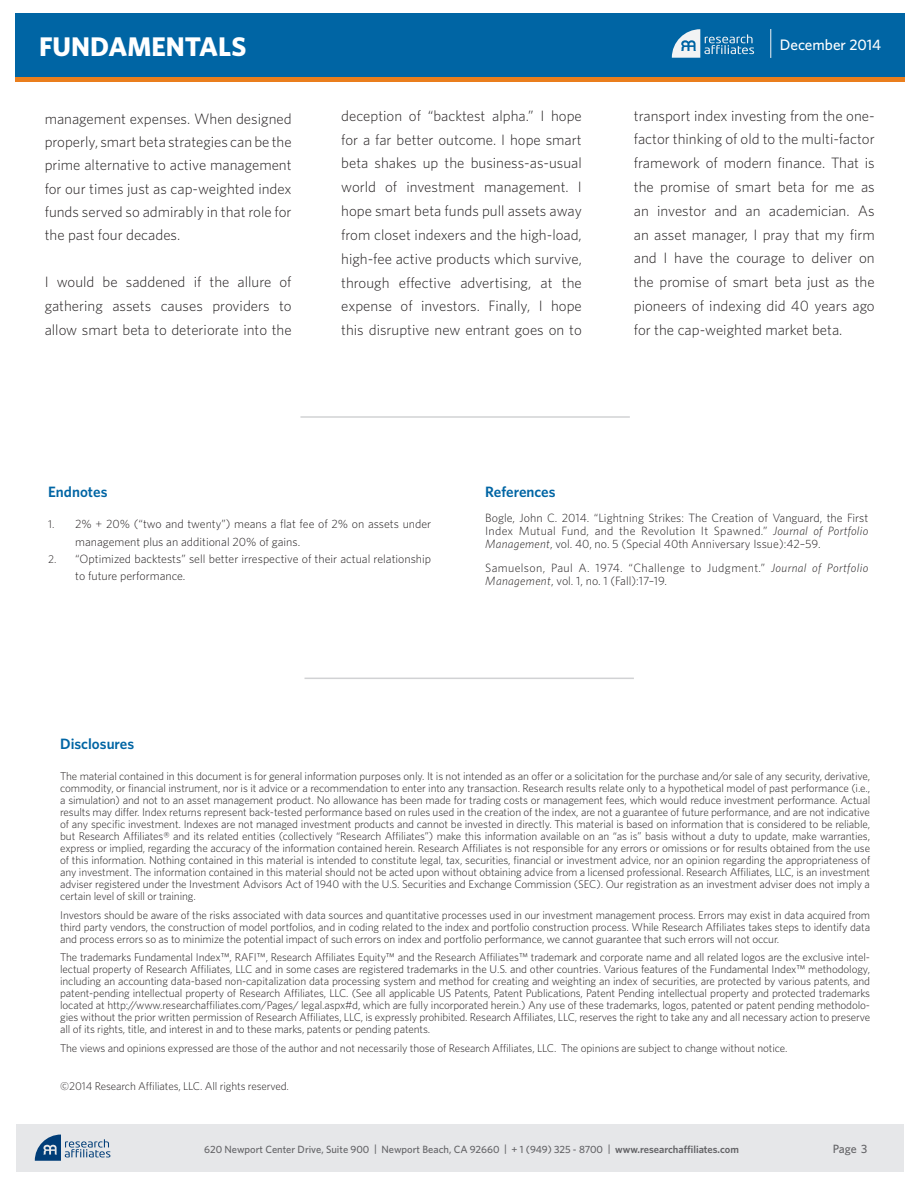
<style>
.page{position:relative;width:918px;height:1188px;background:#fff}
.page>*{position:absolute;margin:0;border:0;box-sizing:border-box;transform-origin:0 0}
.t1{font:700 27px "Whitney";color:#fff}
.t2{font:500 15.15px "Whitney";color:#fff}
.t3{font:300 15px/23.9px "Whitney";color:#231f20;text-align:justify}
.t4{font:600 15px "Whitney";color:#0065a4}
.t5{font:300 12px/17.2px "Whitney";color:#231f20}
.t6{font:300 12px/12.8px "Whitney";letter-spacing:.03em;color:#231f20}
.t7{font:500 12px "Whitney";color:#636366}
.t8{font:300 11.25px/12px "Whitney";letter-spacing:-.01em;color:#231f20;text-align:justify}
.t9{font:500 10.5px "Whitney";color:#636366}
.s1{font-size:11.25px}
.s2{font-style:italic}
.s3{font-weight:600}
</style>
<div class="page">
<div style="left:16px;top:14px;width:889px;height:63px;background:#0065a4"></div>
<div style="left:16px;top:77px;width:889px;height:5px;background:#ea7e1d"></div>
<svg style="left:672px;top:29px;width:82px;height:29px"></svg>
<svg style="left:771px;top:29px;width:1px;height:29px"></svg>
<div style="left:16px;top:1124px;width:888px;height:48px;background:#e6e7e9"></div>
<svg style="left:35px;top:1135px;width:75px;height:26px"></svg>
<hr style="left:300px;top:416px;width:330px;height:2px;background:#d1d2d4">
<hr style="left:305px;top:678px;width:329px;height:1px;background:#d1d2d4">
<h1 class="t1" style="left:39px;top:28px;width:209px">FUNDAMENTALS</h1>
<p class="t3" style="left:45px;top:107px;width:248px;line-height:23.2px">management expenses. When designed properly, smart beta strategies can be the prime alternative to active management for our times just as cap-weighted index funds served so admirably in that role for the past four decades.</p>
<p class="t3" style="left:45px;top:270px;width:248px">I would be saddened if the allure of gathering assets causes providers to allow smart beta to deteriorate into the</p>
<h2 class="t2" style="left:780px;top:35px;width:103px">December 2014</h2>
<p class="t3" style="left:341px;top:103px;width:242px">deception of “backtest alpha.” I hope for a far better outcome. I hope smart beta shakes up the business-as-usual world of investment management. I hope smart beta funds pull assets away from closet indexers and the high-load, high-fee active products which survive, through effective advertising, at the expense of investors. Finally, I hope this disruptive new entrant goes on to</p>
<p class="t3" style="left:634px;top:103px;width:242px">transport index investing from the one&shy;factor thinking of old to the multi-factor framework of modern finance. That is the promise of smart beta for me as an investor and an academician. As an asset manager, I pray that my firm and I have the courage to deliver on the promise of smart beta just as the pioneers of indexing did 40 years ago for the cap-weighted market beta.</p>
<p class="t4" style="left:48px;top:482px;width:61px">Endnotes</p>
<p class="t5" style="left:75px;top:515px;width:358px;text-indent:-27px"><span class="s1">1.</span> 2% + 20% (“two and twenty”) means a flat fee of 2% on assets under management plus an additional 20% of gains.</p>
<p class="t5" style="left:75px;top:550px;width:358px;text-indent:-27px"><span class="s1">2.</span> “Optimized backtests” sell better irrespective of their actual relationship to future performance.</p>
<p class="t4" style="left:485px;top:482px;width:72px">References</p>
<p class="t5" style="left:485px;top:511px;width:385px;line-height:12.8px;text-align:justify">Bogle, John C. 2014. “Lightning Strikes: The Creation of Vanguard, the First Index Mutual Fund, and the Revolution It Spawned.” <span class="s2">Journal of Portfolio Management</span>, vol. 40, no. 5 (Special 40th Anniversary Issue):42–59.</p>
<p class="t6" style="left:485px;top:561px;width:385px">Samuelson, Paul A. 1974. “Challenge to Judgment.” <span class="s2">Journal of Portfolio<br>Management</span>, vol. 1, no. 1 (Fall):17–19.</p>
<p class="t4" style="left:60px;top:734px;width:76px">Disclosures</p>
<p class="t8" style="left:60px;top:770px;width:812px">The material contained in this document is for general information purposes only. It is not intended as an offer or a solicitation for the purchase and/or sale of any security, derivative, commodity, or financial instrument, nor is it advice or a recommendation to enter into any transaction. Research results relate only to a hypothetical model of past performance (i.e., a simulation) and not to an asset management product. No allowance has been made for trading costs or management fees, which would reduce investment performance. Actual results may differ. Index returns represent back-tested performance based on rules used in the creation of the index, are not a guarantee of future performance, and are not indicative of any specific investment. Indexes are not managed investment products and cannot be invested in directly. This material is based on information that is considered to be reliable, but Research Affiliates® and its related entities (collectively “Research Affiliates”) make this information available on an “as is” basis without a duty to update, make warranties, express or implied, regarding the accuracy of the information contained herein. Research Affiliates is not responsible for any errors or omissions or for results obtained from the use of this information. Nothing contained in this material is intended to constitute legal, tax, securities, financial or investment advice, nor an opinion regarding the appropriateness of any investment. The information contained in this material should not be acted upon without obtaining advice from a licensed professional. Research Affiliates, LLC, is an investment adviser registered under the Investment Advisors Act of 1940 with the U.S. Securities and Exchange Commission (SEC). Our registration as an investment adviser does not imply a certain level of skill or training.</p>
<p class="t8" style="left:60px;top:908px;width:812px">Investors should be aware of the risks associated with data sources and quantitative processes used in our investment management process. Errors may exist in data acquired from third party vendors, the construction of model portfolios, and in coding related to the index and portfolio construction process. While Research Affiliates takes steps to identify data and process errors so as to minimize the potential impact of such errors on index and portfolio performance, we cannot guarantee that such errors will not occur.</p>
<p class="t8" style="left:60px;top:951px;width:812px">The trademarks Fundamental Index™, RAFI™, Research Affiliates Equity™ and the Research Affiliates™ trademark and corporate name and all related logos are the exclusive intel&shy;lectual property of Research Affiliates, LLC and in some cases are registered trademarks in the U.S. and other countries. Various features of the Fundamental Index™ methodology, including an accounting data-based non-capitalization data processing system and method for creating and weighting an index of securities, are protected by various patents, and patent-pending intellectual property of Research Affiliates, LLC. (See all applicable US Patents, Patent Publications, Patent Pending intellectual property and protected trademarks located at http://www.researchaffiliates.com/Pages/ legal.aspx#d, which are fully incorporated herein.) Any use of these trademarks, logos, patented or patent pending methodolo&shy;gies without the prior written permission of Research Affiliates, LLC, is expressly prohibited. Research Affiliates, LLC, reserves the right to take any and all necessary action to preserve all of its rights, title, and interest in and to these marks, patents or pending patents.</p>
<p class="t8" style="left:60px;top:1042px;width:729px">The views and opinions expressed are those of the author and not necessarily those of Research Affiliates, LLC. The opinions are subject to change without notice.</p>
<p class="t8" style="left:60px;top:1079px;width:230px">©2014 Research Affiliates, LLC. All rights reserved.</p>
<p class="t9" style="left:204px;top:1142px;width:536px">620 Newport Center Drive, Suite 900 | Newport Beach, CA 92660 | + 1 (949) 325 - 8700 | <span class="s3">www.researchaffiliates.com</span></p>
<p class="t7" style="left:833px;top:1141px;width:36px">Page 3</p>
</div>
